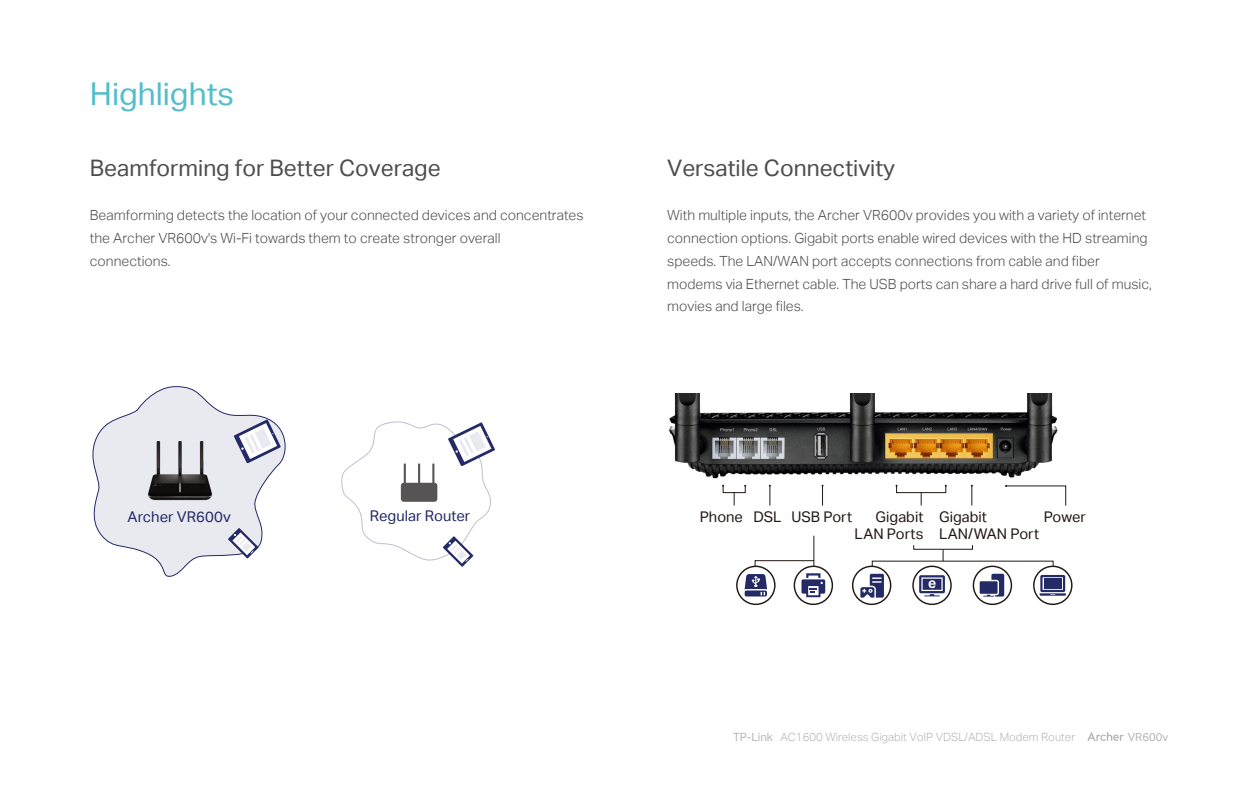
<style>
.page{position:relative;width:1260px;height:788px;background:#fff}
.page>*{position:absolute;margin:0;border:0;box-sizing:border-box;transform-origin:0 0}
.t1{font:31.5px "TP Link Aktiv Regular";color:#51beca}
.t2{font:22.75px "TP Link Aktiv Regular";color:#4d4d4d}
.t3{font:14.79px "TP Link Aktiv Regular";letter-spacing:.005em;color:#232a66}
.t4{font:14.7px/17.4px "TP Link Aktiv Regular";color:#221815;text-align:right}
.t5{font:14px/22.8px "TP Link Aktiv Light";color:#4d4d4d}
.t6{font:11.38px "TP Link Aktiv Light";color:#b5b5b5}
.t7{font:11.2px "TP Link Aktiv Regular";color:#b5b5b5}
.s1{font-family:"TP Link Aktiv Regular"}
</style>
<div class="page">
<svg style="left:1087px;top:732px;width:37px;height:8px"></svg>
<svg style="left:92px;top:386px;width:194px;height:191px"></svg>
<svg style="left:341px;top:421px;width:154px;height:146px"></svg>
<div style="left:401px;top:482px;width:36px;height:19px;background:#565455;border-radius:3px"></div>
<hr style="left:404px;top:463px;width:2px;height:21px;background:#565455">
<hr style="left:418px;top:463px;width:2px;height:21px;background:#565455">
<hr style="left:432px;top:463px;width:2px;height:21px;background:#565455">
<img style="left:147px;top:441px;width:65px;height:62px">
<svg style="left:1005px;top:485px;width:61px;height:21px"></svg>
<svg style="left:971px;top:484px;width:2px;height:21px"></svg>
<svg style="left:769px;top:484px;width:2px;height:21px"></svg>
<svg style="left:822px;top:484px;width:2px;height:21px"></svg>
<div style="left:723px;top:485px;width:22px;height:8px;border:1px solid #221815"></div>
<svg style="left:734px;top:492px;width:1px;height:13px"></svg>
<div style="left:896px;top:485px;width:50px;height:8px;border:1px solid #221815"></div>
<svg style="left:921px;top:492px;width:1px;height:13px"></svg>
<div style="left:755px;top:560px;width:59px;height:6px;border:1px solid #221815"></div>
<svg style="left:794px;top:535px;width:39px;height:70px"></svg>
<svg style="left:736px;top:565px;width:40px;height:40px"></svg>
<svg style="left:852px;top:565px;width:39px;height:40px"></svg>
<svg style="left:1033px;top:565px;width:40px;height:40px"></svg>
<svg style="left:973px;top:565px;width:39px;height:40px"></svg>
<svg style="left:912px;top:549px;width:40px;height:56px"></svg>
<img style="left:669px;top:394px;width:389px;height:85px">
<h1 class="t1" style="left:90px;top:76px;width:146px">Highlights</h1>
<h2 class="t2" style="left:90px;top:154px;width:352px">Beamforming for Better Coverage</h2>
<h2 class="t2" style="left:667px;top:154px;width:229px">Versatile Connectivity</h2>
<p class="t5" style="left:90px;top:204px;width:495px">Beamforming detects the location of your connected devices and concentrates the Archer VR600v's Wi-Fi towards them to create stronger overall connections.</p>
<p class="t5" style="left:667px;top:204px;width:486px">With multiple inputs, the Archer VR600v provides you with a variety of internet connection options. Gigabit ports enable wired devices with the HD streaming speeds. The LAN/WAN port accepts connections from cable and fiber modems via Ethernet cable. The USB ports can share a hard drive full of music, movies and large files.</p>
<p class="t3" style="left:128px;top:508px;width:105px">Archer VR600v</p>
<p class="t3" style="left:370px;top:507px;width:102px">Regular Router</p>
<p class="t4" style="left:700px;top:507px;width:83px">Phone DSL</p>
<p class="t4" style="left:855px;top:507px;width:70px">Gigabit<br>LAN Ports</p>
<p class="t4" style="left:939px;top:507px;width:102px;text-align:left">Gigabit<br>LAN/WAN Port</p>
<p class="t4" style="left:791px;top:507px;width:62px">USB Port</p>
<p class="t4" style="left:1044px;top:507px;width:44px">Power</p>
<p class="t6" style="left:733px;top:730px;width:344px"><span class="s1">TP-Link</span> AC1600 Wireless Gigabit VoIP VDSL/ADSL Modem Router</p>
<p class="t7" style="left:1128px;top:730px;width:42px">VR600v</p>
</div>
